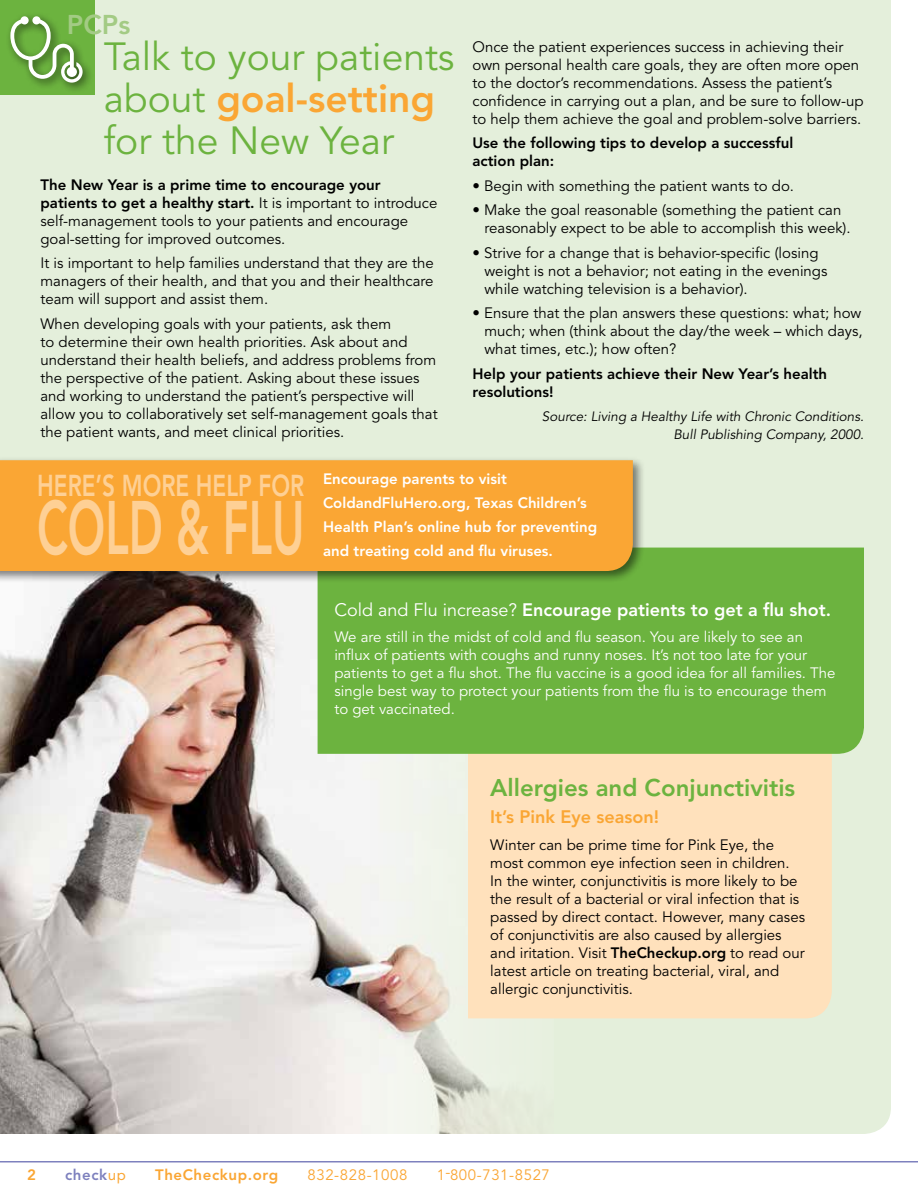
<style>
.page{position:relative;width:918px;height:1188px;background:#fff}
.page>*{position:absolute;margin:0;border:0;box-sizing:border-box;transform-origin:0 0}
.t1{font:800 75px "Avenir";color:#fed095;scale:.6 1}
.t2{font:39px/42px "Avenir";color:#6cb33f}
.t3{font:800 30px "Avenir";color:#fed095;scale:.75 1}
.t4{font:800 27px "Avenir";color:#a3cb84}
.t5{font:800 24px "Avenir";color:#6cb33f}
.t6{font:800 18px "Avenir";color:#fff}
.t7{font:800 18px "Avenir";color:#faa634}
.t8{font:15px/18px "Avenir";color:#000}
.t9{font:15px/18px "Avenir";color:#fff}
.t10{font:800 15px/24px "Avenir";color:#fff}
.t11{font:800 15px/18px "Avenir";color:#000}
.t12{font:15px "Avenir";letter-spacing:.04em;color:#faa634}
.t13{font:800 15px "Avenir";letter-spacing:.04em;color:#faa634}
.t14{font:800 15px "Avenir";letter-spacing:.04em;color:#7e81be}
.t15{font:italic 13.5px/18px "Avenir";color:#000;text-align:right}
.s1{font-weight:800;color:#faa634}
.s2{font-weight:800}
.s3{font-weight:400}
.s4{font-weight:400;color:#faa634}
</style>
<div class="page">
<div style="left:0;top:0;width:891px;height:1134px;background:#e4efdb"></div>
<img style="left:0;top:584px;width:553px;height:550px">
<div style="left:468px;top:754px;width:364px;height:264px;background:#ffe1bc"></div>
<hr style="left:0;top:1161px;width:918px;height:1px;background:#7e81be">
<div style="left:0;top:0;width:94px;height:94px;background:#6cb33f"></div>
<div style="left:318px;top:548px;width:546px;height:206px;background:#6cb33f"></div>
<div style="left:0;top:457px;width:646px;height:127px;background:#000;opacity:.5"></div>
<div style="left:0;top:460px;width:633px;height:111px;background:#faa634"></div>
<div style="left:6px;top:12px;width:88px;height:82px;background:#000;opacity:.6"></div>
<svg style="left:10px;top:16px;width:73px;height:67px"></svg>
<h3 class="t4" style="left:67px;top:9px;width:65px">PCPs</h3>
<p class="t8" style="left:472px;top:38px;width:393px">Once the patient experiences success in achieving their own personal health care goals, they are often more open to the doctor’s recommendations. Assess the patient’s confidence in carrying out a plan, and be sure to follow-up to help them achieve the goal and problem-solve barriers.</p>
<p class="t11" style="left:472px;top:134px;width:322px">Use the following tips to develop a successful action plan:</p>
<p class="t8" style="left:472px;top:177px;width:323px">• Begin with something the patient wants to do.</p>
<p class="t8" style="left:484px;top:202px;width:368px;text-indent:-12px">• Make the goal reasonable (something the patient can reasonably expect to be able to accomplish this week).</p>
<p class="t8" style="left:484px;top:244px;width:345px;text-indent:-12px">• Strive for a change that is behavior-specific (losing weight is not a behavior; not eating in the evenings while watching television is a behavior).</p>
<p class="t8" style="left:484px;top:305px;width:380px;text-align:justify;text-indent:-12px">• Ensure that the plan answers these questions: what; how much; when (think about the day/the week – which days, what times, etc.); how often?</p>
<p class="t11" style="left:472px;top:365px;width:356px">Help your patients achieve their New Year’s health resolutions!</p>
<p class="t15" style="left:542px;top:408px;width:324px">Source: Living a Healthy Life with Chronic Conditions.<br>Bull Publishing Company, 2000.</p>
<p class="t10" style="left:323px;top:467px;width:276px">Encourage parents to visit ColdandFluHero.org, Texas Children’s Health Plan’s online hub for preventing and treating cold and flu viruses.</p>
<h2 class="t2" style="left:104px;top:37px;width:352px">Talk to your patients about <span class="s1">goal-setting </span>for the New Year</h2>
<p class="t8" style="left:40px;top:176px;width:398px"><span class="s2">The New Year is a prime time to encourage your patients to get a healthy start.</span> It is important to introduce self-management tools to your patients and encourage goal-setting for improved outcomes.</p>
<p class="t8" style="left:40px;top:254px;width:395px;text-align:justify">It is important to help families understand that they are the managers of their health, and that you and their healthcare team will support and assist them.</p>
<p class="t8" style="left:40px;top:315px;width:399px">When developing goals with your patients, ask them<br>to determine their own health priorities. Ask about and understand their health beliefs, and address problems from the perspective of the patient. Asking about these issues and working to understand the patient’s perspective will allow you to collaboratively set self-management goals that the patient wants, and meet clinical priorities.</p>
<h3 class="t3" style="left:37px;top:468px;width:358px">HERE’S MORE HELP FOR</h3>
<h1 class="t1" style="left:37px;top:484px;width:447px">COLD &amp; FLU</h1>
<p class="t6" style="left:334px;top:599px;width:498px"><span class="s3">Cold and Flu increase?</span> Encourage patients to get a flu shot.</p>
<p class="t9" style="left:334px;top:629px;width:503px">We are still in the midst of cold and flu season. You are likely to see an influx of patients with coughs and runny noses. It’s not too late for your patients to get a flu shot. The flu vaccine is a good idea for all families. The single best way to protect your patients from the flu is to encourage them to get vaccinated.</p>
<h3 class="t5" style="left:490px;top:774px;width:306px">Allergies and Conjunctivitis</h3>
<p class="t7" style="left:490px;top:806px;width:170px">It’s Pink Eye season!</p>
<p class="t8" style="left:490px;top:836px;width:316px">Winter can be prime time for Pink Eye, the most common eye infection seen in children.<br>In the winter, conjunctivitis is more likely to be the result of a bacterial or viral infection that is passed by direct contact. However, many cases of conjunctivitis are also caused by allergies and iritation. Visit <span class="s2">TheCheckup.org</span> to read our latest article on treating bacterial, viral, and allergic conjunctivitis.</p>
<p class="t13" style="left:27px;top:1166px;width:10px">2</p>
<p class="t14" style="left:65px;top:1166px;width:62px">check<span class="s4">up</span></p>
<p class="t13" style="left:155px;top:1166px;width:125px">TheCheckup.org</p>
<p class="t12" style="left:307px;top:1166px;width:101px">832-828-1008</p>
<p class="t12" style="left:437px;top:1166px;width:115px">1-800-731-8527</p>
</div>
